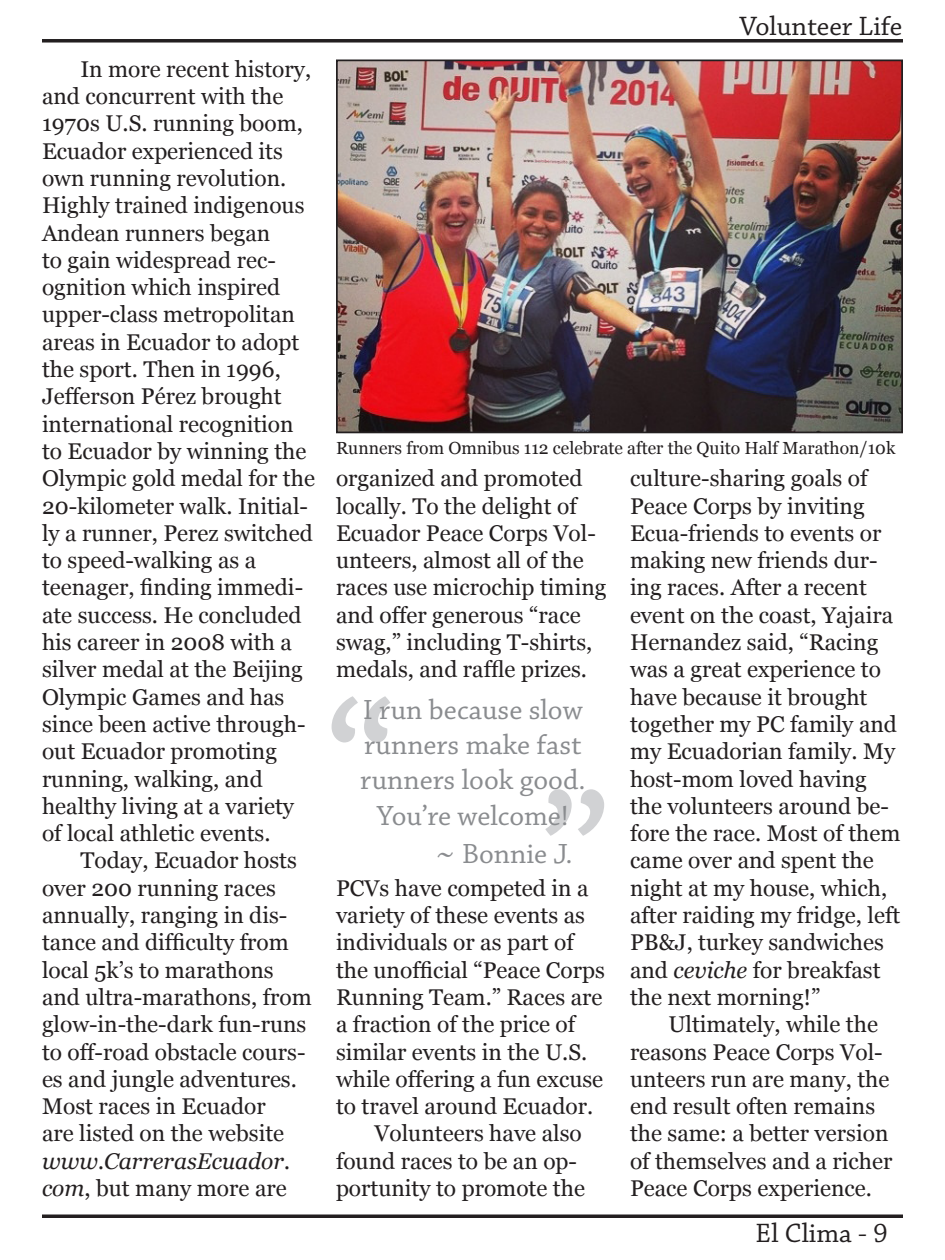
<style>
.page{position:relative;width:945px;height:1260px;background:#fff}
.page>*{position:absolute;margin:0;border:0;box-sizing:border-box;transform-origin:0 0}
.t1{font:203.17px "Chaparral Pro";color:#d1d2d4}
.t2{font:29.22px "Chaparral Pro";color:#8a8c8f}
.t3{font:28px "Chaparral Pro";color:#231f20}
.t4{font:22.75px/27.3px "Georgia";color:#231f20}
.t5{font:17.5px "Georgia";color:#231f20}
.s1{font-style:italic}
.s2{font-family:"Georgia";font-size:29.75px}
</style>
<div class="page">
<img style="left:339px;top:63px;width:561px;height:367px">
<div style="left:336px;top:60px;width:567px;height:373px;border:2px solid #231f20"></div>
<svg style="left:42px;top:39px;width:861px;height:4px;background:#3e3a3b"></svg>
<svg style="left:42px;top:1214px;width:861px;height:4px;background:#3e3a3b"></svg>
<p class="t4" style="left:42px;top:55px;width:274px;text-indent:38px">In more recent history, and concurrent with the<br>1970s U.S. running boom,<br>Ecuador experienced its own running revolution.<br>Highly trained indigenous<br>Andean runners began<br>to gain widespread rec&shy;ognition which inspired upper-class metropolitan areas in Ecuador to adopt the sport. Then in 1996,<br>Jefferson Pérez brought international recognition to Ecuador by winning the<br>Olympic gold medal for the<br>20-kilometer walk. Initial&shy;ly a runner, Perez switched to speed-walking as a teenager, finding immedi&shy;ate success. He concluded his career in 2008 with a silver medal at the Beijing<br>Olympic Games and has since been active through&shy;out Ecuador promoting running, walking, and healthy living at a variety of local athletic events.</p>
<p class="t4" style="left:42px;top:847px;width:271px;text-indent:38px">Today, Ecuador hosts over 200 running races annually, ranging in dis&shy;tance and difficulty from local 5k’s to marathons and ultra-marathons, from glow-in-the-dark fun-runs to off-road obstacle cours&shy;es and jungle adventures.<br>Most races in Ecuador<br>are listed on the website <span class="s1">www.CarrerasEcuador. com</span>, but many more are</p>
<p class="t3" style="left:740px;top:10px;width:164px">Volunteer Life</p>
<p class="t5" style="left:336px;top:438px;width:561px">Runners from Omnibus 112 celebrate after the Quito Half Marathon/10k</p>
<p class="t4" style="left:336px;top:465px;width:272px">organized and promoted locally. To the delight of<br>Ecuador Peace Corps Vol&shy;unteers, almost all of the races use microchip timing and offer generous “race swag,” including T-shirts, medals, and raffle prizes.</p>
<p class="t1" style="left:322px;top:664px;width:74px">“</p>
<p class="t2" style="left:363px;top:694px;width:221px">I run because slow</p>
<p class="t2" style="left:364px;top:729px;width:219px">runners make fast</p>
<p class="t2" style="left:360px;top:764px;width:227px">runners look good.</p>
<p class="t2" style="left:377px;top:799px;width:193px">You’re welcome!</p>
<p class="t2" style="left:436px;top:838px;width:139px"><span class="s2">~</span> Bonnie J.</p>
<p class="t1" style="left:541px;top:754px;width:74px">”</p>
<p class="t4" style="left:336px;top:874px;width:270px">PCVs have competed in a variety of these events as individuals or as part of the unofficial “Peace Corps<br>Running Team.” Races are a fraction of the price of similar events in the U.S. while offering a fun excuse to travel around Ecuador.</p>
<p class="t4" style="left:336px;top:1120px;width:251px;text-indent:38px">Volunteers have also found races to be an op&shy;portunity to promote the</p>
<p class="t4" style="left:630px;top:465px;width:272px">culture-sharing goals of<br>Peace Corps by inviting<br>Ecua-friends to events or making new friends dur&shy;ing races. After a recent event on the coast, Yajaira<br>Hernandez said, “Racing was a great experience to have because it brought together my PC family and my Ecuadorian family. My host-mom loved having the volunteers around be&shy;fore the race. Most of them came over and spent the night at my house, which, after raiding my fridge, left<br>PB&amp;J, turkey sandwiches and <span class="s1">ceviche</span> for breakfast the next morning!”</p>
<p class="t4" style="left:630px;top:1011px;width:264px;text-indent:38px">Ultimately, while the reasons Peace Corps Vol&shy;unteers run are many, the end result often remains the same: a better version of themselves and a richer<br>Peace Corps experience.</p>
<p class="t3" style="left:756px;top:1218px;width:134px">El Clima - 9</p>
</div>
